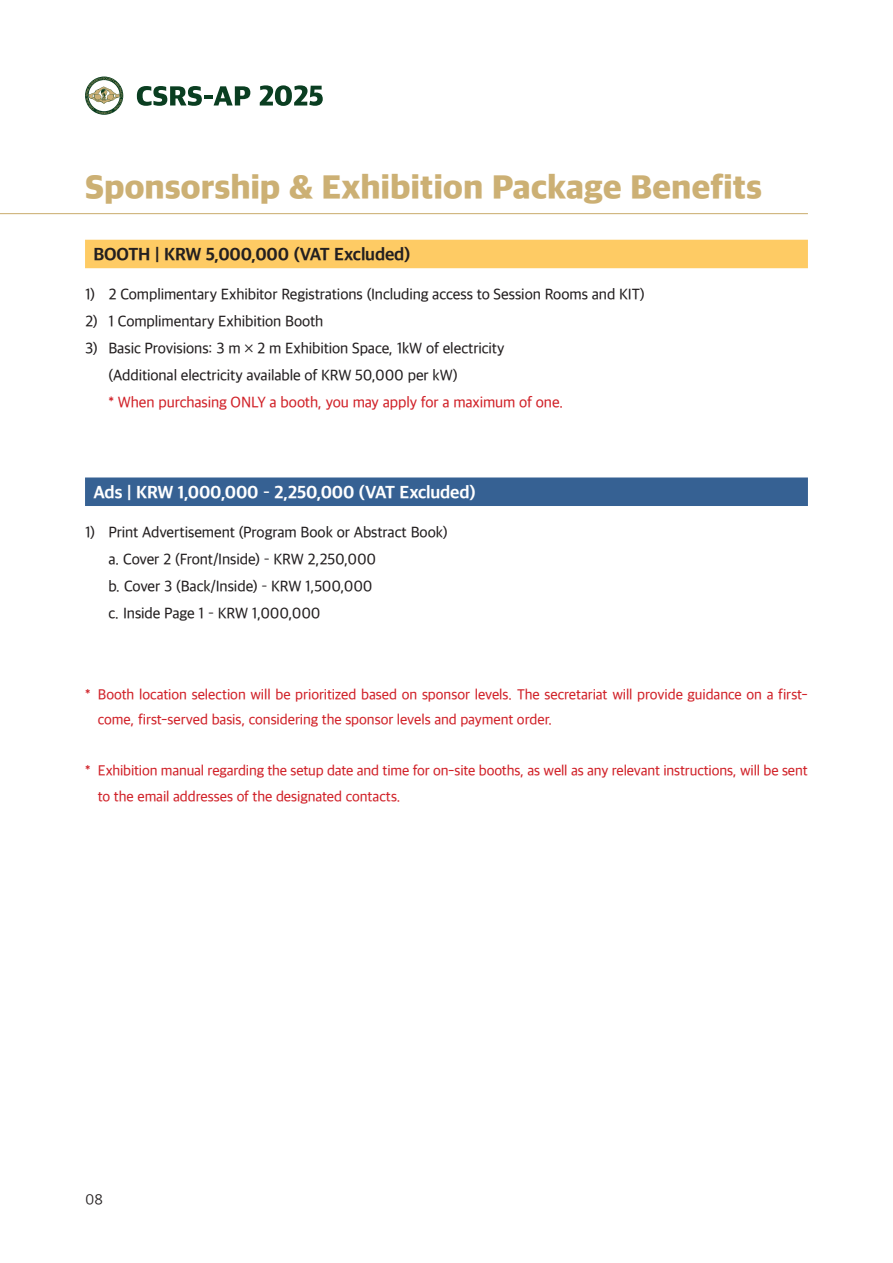
<style>
.page{position:relative;width:893px;height:1263px;background:#fff}
.page>*{position:absolute;margin:0;border:0;box-sizing:border-box;transform-origin:0 0}
.제목1{font:34.5px "Apple SD Gothic Neo H00";letter-spacing:-.005em;color:#ccb074}
.혜택{font:18px "Apple SD Gothic Neo EB00";letter-spacing:-.015em;color:#fff}
.혜택-2{font:18px "Apple SD Gothic Neo EB00";letter-spacing:-.015em;color:#231f20}
.본문작{font:15.75px "Apple SD Gothic Neo M00";letter-spacing:-.01em;color:#231f20}
.본문작-2{font:15.75px "Apple SD Gothic Neo M00";letter-spacing:-.01em;color:#d1232a}
.본문{font:15px/25.5px "Apple SD Gothic Neo M00";letter-spacing:-.005em;color:#d1232a}
.t1{font:15px "Apple SD Gothic Neo L00";color:#231f20}
</style>
<div class="page">
<svg style="left:85px;top:77px;width:38px;height:38px"></svg>
<svg style="left:137px;top:86px;width:113px;height:20px"></svg>
<svg style="left:260px;top:85px;width:63px;height:21px"></svg>
<hr style="left:0;top:213px;width:808px;height:1px;background:#ccb074">
<div style="left:85px;top:240px;width:723px;height:28px;background:#fecb64"></div>
<div style="left:85px;top:477px;width:723px;height:29px;background:#366193"></div>
<p class="제목1" style="left:85px;top:162px;width:679px">Sponsorship &amp; Exhibition Package Benefits</p>
<p class="혜택-2" style="left:94px;top:241px;width:318px">BOOTH | KRW 5,000,000 (VAT Excluded)</p>
<p class="본문작" style="left:85px;top:284px;width:561px">1) 2 Complimentary Exhibitor Registrations (Including access to Session Rooms and KIT)</p>
<p class="본문작" style="left:85px;top:311px;width:240px">2) 1 Complimentary Exhibition Booth</p>
<p class="본문작" style="left:85px;top:338px;width:421px">3) Basic Provisions: 3 m × 2 m Exhibition Space, 1kW of electricity</p>
<p class="본문작" style="left:108px;top:365px;width:351px">(Additional electricity available of KRW 50,000 per kW)</p>
<p class="본문작-2" style="left:108px;top:392px;width:457px">* When purchasing ONLY a booth, you may apply for a maximum of one.</p>
<p class="혜택" style="left:94px;top:479px;width:384px">Ads | KRW 1,000,000 – 2,250,000 (VAT Excluded)</p>
<p class="본문작" style="left:85px;top:522px;width:364px">1) Print Advertisement (Program Book or Abstract Book)</p>
<p class="본문작" style="left:108px;top:549px;width:269px">a. Cover 2 (Front/Inside) – KRW 2,250,000</p>
<p class="본문작" style="left:108px;top:576px;width:266px">b. Cover 3 (Back/Inside) – KRW 1,500,000</p>
<p class="본문작" style="left:108px;top:603px;width:214px">c. Inside Page 1 – KRW 1,000,000</p>
<p class="본문" style="left:98px;top:680px;width:712px;text-indent:-13px">* Booth location selection will be prioritized based on sponsor levels. The secretariat will provide guidance on a first&shy;come, first-served basis, considering the sponsor levels and payment order.</p>
<p class="본문" style="left:98px;top:757px;width:711px;text-indent:-13px">* Exhibition manual regarding the setup date and time for on-site booths, as well as any relevant instructions, will be sent to the email addresses of the designated contacts.</p>
<p class="t1" style="left:85px;top:1189px;width:19px">08</p>
</div>
